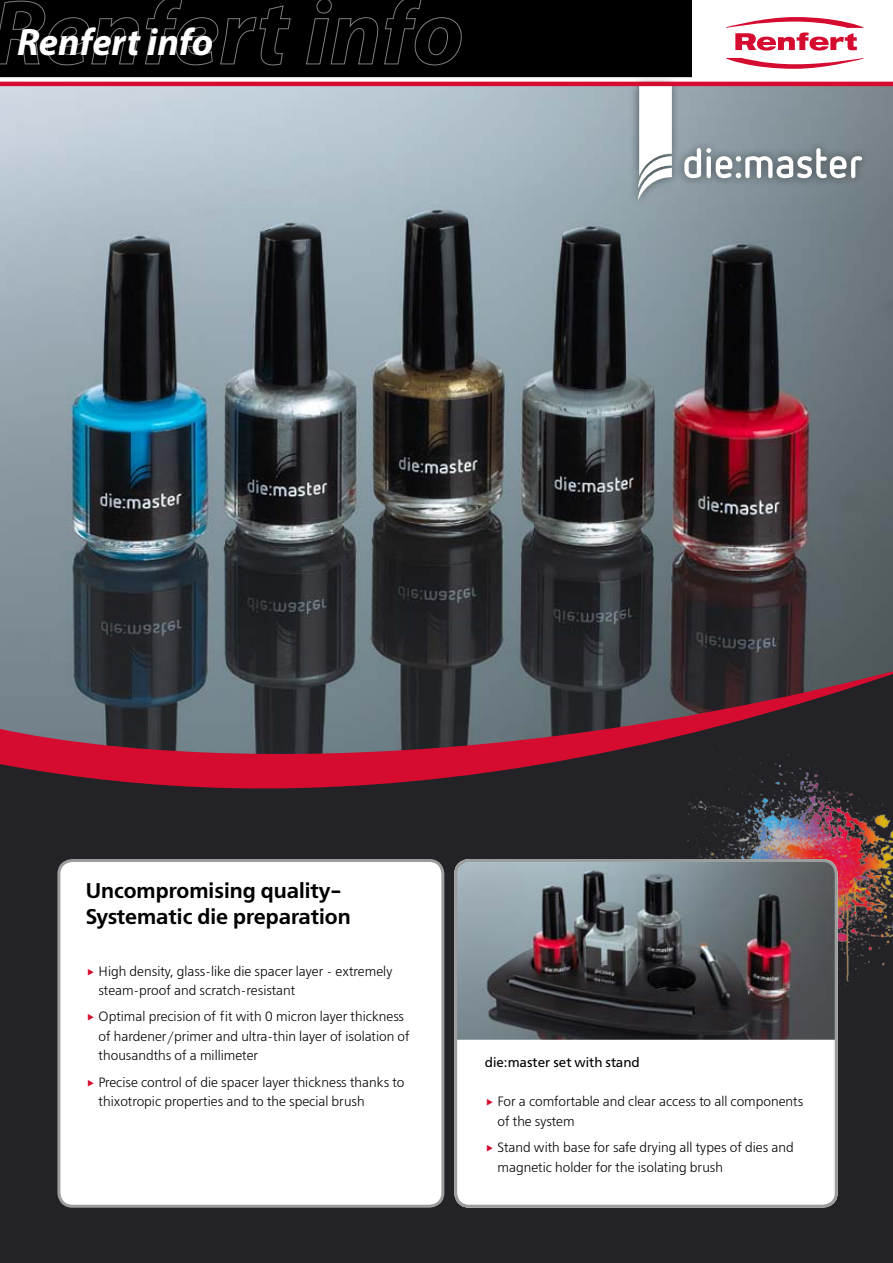
<style>
.page{position:relative;width:893px;height:1263px;background:#fff}
.page>*{position:absolute;margin:0;border:0;box-sizing:border-box;transform-origin:0 0}
.t1{font:italic 700 38.4px "Myriad Pro";color:#fff}
.t2{font:600 21.3px/25.5px "Free Set";color:#000}
.t3{font:300 13.5px/19.5px "Free Set";color:#000}
.t4{font:13.5px "Free Set";color:#000}
</style>
<div class="page">
<div style="left:0;top:614px;width:893px;height:649px;background:#232327"></div>
<div style="left:0;top:0;width:893px;height:77px;background:#000"></div>
<img style="left:0;top:86px;width:893px;height:577px">
<div style="left:693px;top:0;width:200px;height:81px;background:#fff"></div>
<svg style="left:726px;top:58px;width:137px;height:11px"></svg>
<svg style="left:726px;top:17px;width:137px;height:34px"></svg>
<svg style="left:0;top:663px;width:893px;height:126px"></svg>
<div style="left:630px;top:76px;width:240px;height:131px;background:#000;opacity:.5"></div>
<svg style="left:638px;top:86px;width:34px;height:114px"></svg>
<svg style="left:684px;top:148px;width:178px;height:30px"></svg>
<hr style="left:0;top:82px;width:893px;height:4px;background:#d50c2f">
<img style="left:680px;top:746px;width:213px;height:243px">
<svg style="left:0;top:0;width:139px;height:66px"></svg>
<svg style="left:145px;top:0;width:146px;height:66px"></svg>
<svg style="left:306px;top:0;width:72px;height:65px"></svg>
<svg style="left:384px;top:0;width:78px;height:66px"></svg>
<div style="left:59px;top:860px;width:384px;height:346px;background:#fff;border-radius:14px"></div>
<div style="left:57px;top:859px;width:387px;height:349px;border:3px solid #9c9d9d;border-radius:14px"></div>
<div style="left:454px;top:859px;width:384px;height:349px;background:#fff;border-radius:15px"></div>
<img style="left:457px;top:859px;width:379px;height:181px">
<div style="left:454px;top:859px;width:384px;height:349px;border:3px solid #9c9d9d;border-radius:14px"></div>
<h1 class="t1" style="left:17px;top:17px;width:198px">Renfert info</h1>
<h2 class="t2" style="left:86px;top:879px;width:266px">Uncompromising quality-<br>Systematic die preparation</h2>
<p class="t3" style="left:99px;top:961px;width:296px">High density, glass-like die spacer layer - extremely steam-proof and scratch-resistant</p>
<p class="t3" style="left:99px;top:1007px;width:313px">Optimal precision of fit with 0 micron layer thickness of hardener/primer and ultra-thin layer of isolation of thousandths of a millimeter</p>
<p class="t3" style="left:99px;top:1073px;width:307px">Precise control of die spacer layer thickness thanks to thixotropic properties and to the special brush</p>
<p class="t4" style="left:485px;top:1055px;width:157px">die:master set with stand</p>
<p class="t3" style="left:497px;top:1092px;width:307px">For a comfortable and clear access to all components of the system</p>
<p class="t3" style="left:497px;top:1138px;width:298px">Stand with base for safe drying all types of dies and magnetic holder for the isolating brush</p>
</div>
